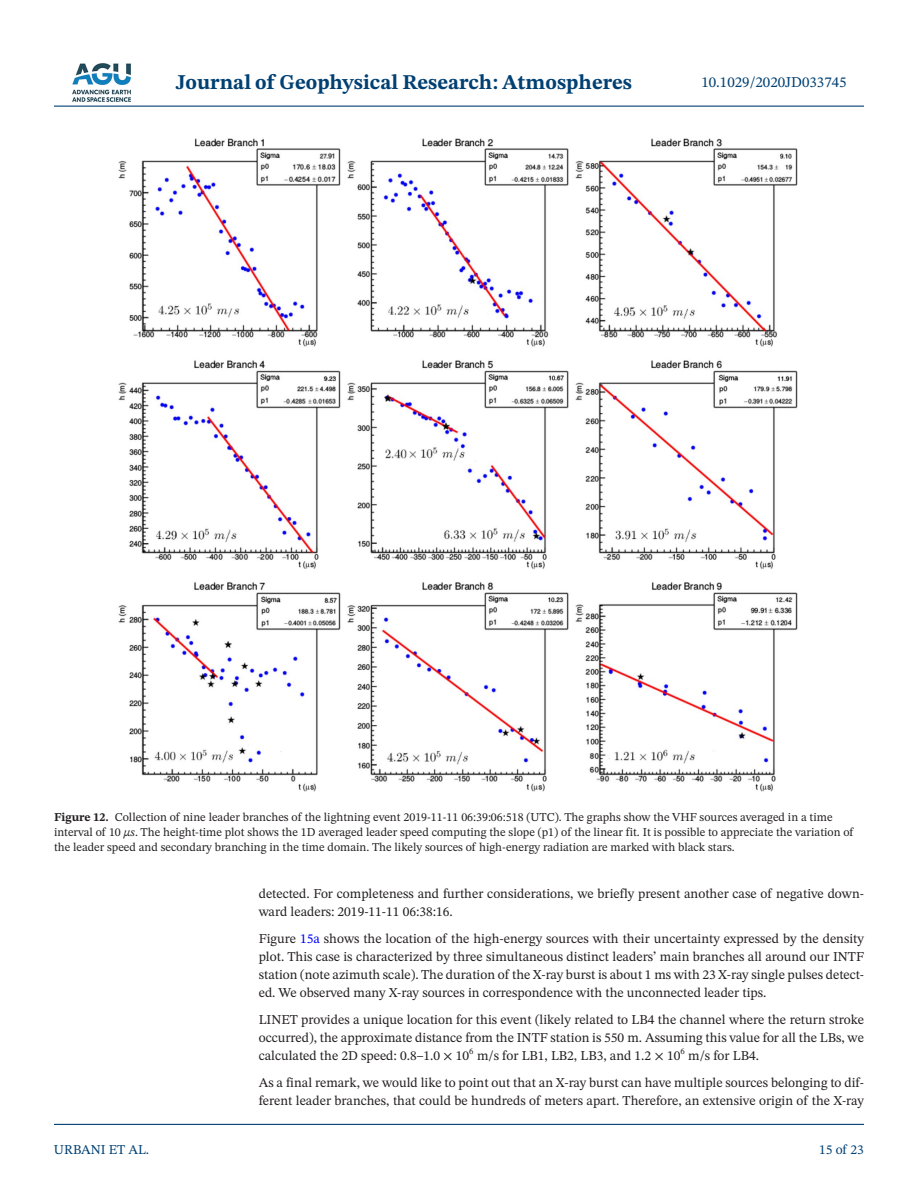
<style>
.page{position:relative;width:918px;height:1188px;background:#fff}
.page>*{position:absolute;margin:0;border:0;box-sizing:border-box;transform-origin:0 0}
.t1{font:700 21px "STIX Two Text";color:#004073}
.t2{font:15px "STIX Two Text";color:#004073}
.t3{font:13.5px/18px "STIX Two Text";color:#231f20}
.t4{font:13.5px "STIX Two Text";color:#004073}
.t5{font:12px/15px "STIX Two Text";color:#231f20}
.s1{font-weight:700}
.s2{font-style:italic}
.s3{color:#00f}
</style>
<div class="page">
<hr style="left:54px;top:106px;width:810px;height:1px;background:#004073">
<hr style="left:54px;top:1124px;width:810px;height:1px;background:#004073">
<img style="left:72px;top:63px;width:59px;height:39px">
<img style="left:118px;top:138px;width:680px;height:654px">
<h1 class="t1" style="left:176px;top:67px;width:458px">Journal of Geophysical Research: Atmospheres</h1>
<p class="t2" style="left:701px;top:72px;width:147px">10.1029/2020JD033745</p>
<p class="t5" style="left:54px;top:810px;width:801px"><span class="s1">Figure 12.</span> Collection of nine leader branches of the lightning event 2019-11-11 06:39:06:518 (UTC). The graphs show the VHF sources averaged in a time interval of 10 <span class="s2">μs</span>. The height-time plot shows the 1D averaged leader speed computing the slope (p1) of the linear fit. It is possible to appreciate the variation of the leader speed and secondary branching in the time domain. The likely sources of high-energy radiation are marked with black stars.</p>
<p class="t4" style="left:54px;top:1140px;width:97px">URBANI ET AL.</p>
<p class="t3" style="left:259px;top:884px;width:607px">detected. For completeness and further considerations, we briefly present another case of negative down&shy;ward leaders: 2019-11-11 06:38:16.</p>
<p class="t3" style="left:259px;top:929px;width:607px;text-align:justify">Figure <span class="s3">15a</span> shows the location of the high-energy sources with their uncertainty expressed by the density plot. This case is characterized by three simultaneous distinct leaders’ main branches all around our INTF station (note azimuth scale). The duration of the X-ray burst is about 1 ms with 23 X-ray single pulses detect&shy;ed. We observed many X-ray sources in correspondence with the unconnected leader tips.</p>
<p class="t3" style="left:259px;top:1010px;width:607px;text-align:justify">LINET provides a unique location for this event (likely related to LB4 the channel where the return stroke occurred), the approximate distance from the INTF station is 550 m. Assuming this value for all the LBs, we calculated the 2D speed: 0.8–1.0 × 10<sup>6</sup> m/s for LB1, LB2, LB3, and 1.2 × 10<sup>6</sup> m/s for LB4.</p>
<p class="t3" style="left:259px;top:1073px;width:607px">As a final remark, we would like to point out that an X-ray burst can have multiple sources belonging to dif&shy;ferent leader branches, that could be hundreds of meters apart. Therefore, an extensive origin of the X-ray</p>
<p class="t4" style="left:819px;top:1140px;width:46px">15 of 23</p>
</div>
